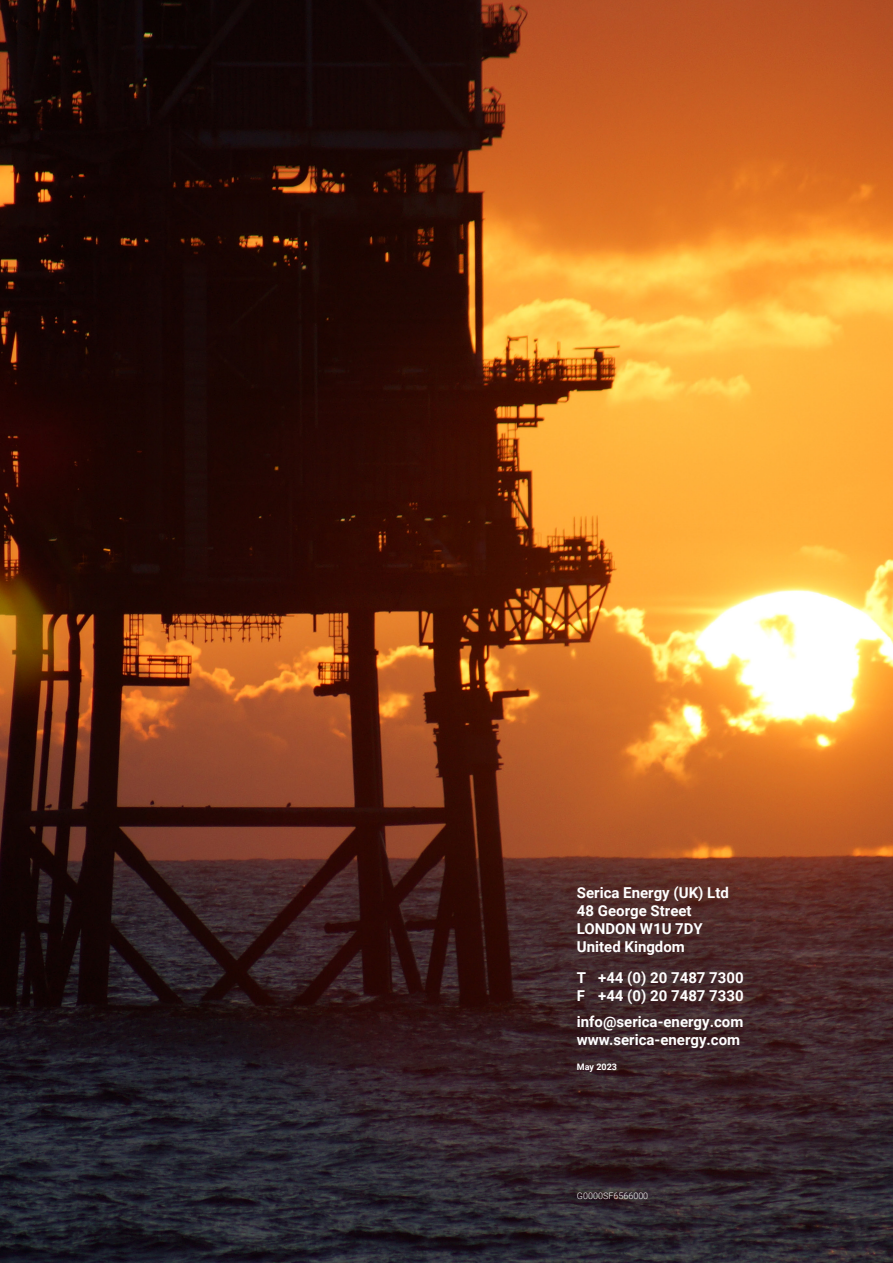
<style>
.page{position:relative;width:893px;height:1263px;background:#fff}
.page>*{position:absolute;margin:0;border:0;box-sizing:border-box;transform-origin:0 0}
.t1{font:700 15px/18px "Roboto";color:#fff}
.t2{font:300 9px "Roboto";color:#fff}
.t3{font:700 9px "Roboto";color:#fff}
</style>
<div class="page">
<img style="left:0;top:0;width:893px;height:1263px">
<p class="t1" style="left:577px;top:883px;width:153px">Serica Energy (UK) Ltd<br>48 George Street<br>LONDON W1U 7DY<br>United Kingdom</p>
<p class="t1" style="left:577px;top:968px;width:168px">T +44 (0) 20 7487 7300</p>
<p class="t1" style="left:577px;top:986px;width:168px">F +44 (0) 20 7487 7330</p>
<p class="t1" style="left:577px;top:1012px;width:168px">info@serica-energy.com</p>
<p class="t1" style="left:577px;top:1030px;width:165px">www.serica-energy.com</p>
<p class="t3" style="left:577px;top:1060px;width:42px">May 2023</p>
<p class="t2" style="left:577px;top:1190px;width:73px">G0000SF6566000</p>
</div>
